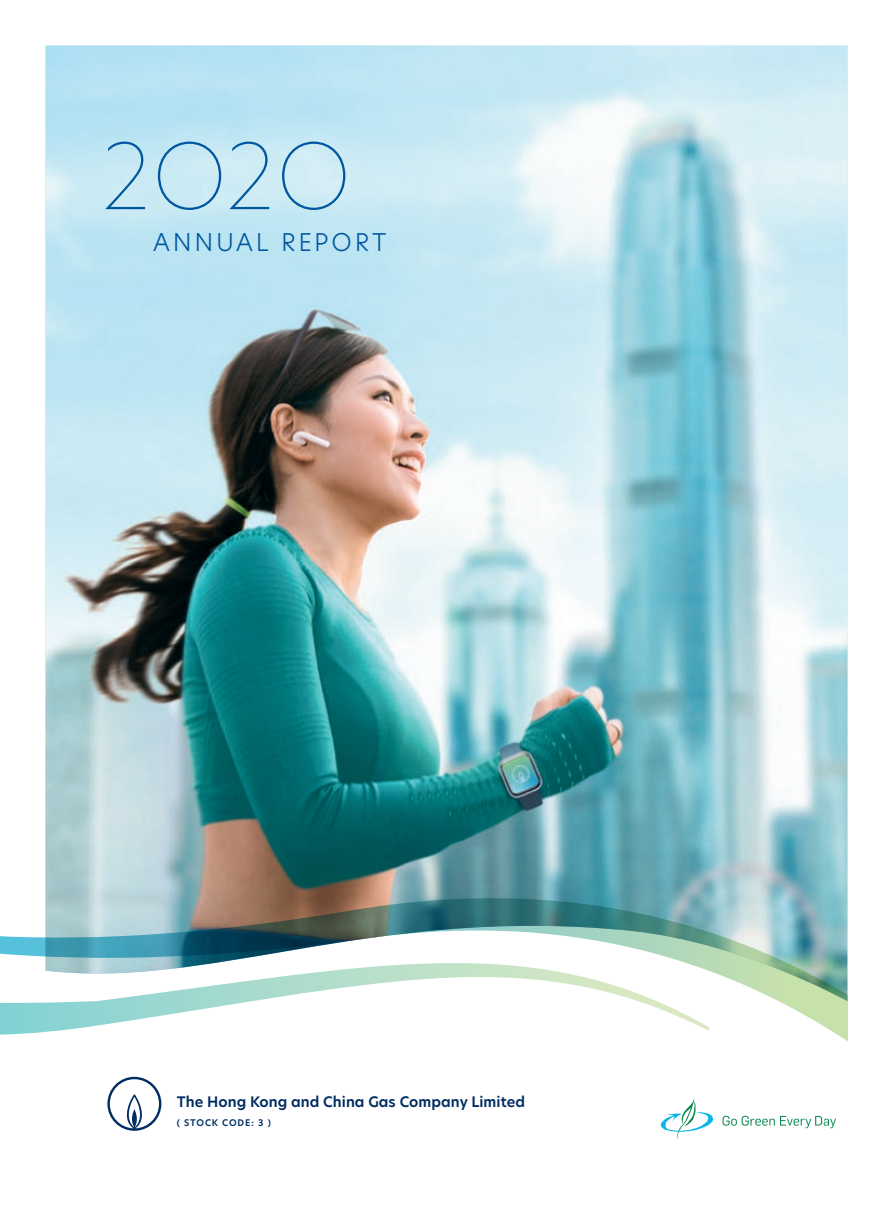
<style>
.page{position:relative;width:893px;height:1212px;background:#fff}
.page>*{position:absolute;margin:0;border:0;box-sizing:border-box;transform-origin:0 0}
.t1{font:100 90px "Hero New";color:#01579f}
.t2{font:300 24.15px "Hero New";letter-spacing:.11em;color:#01579f}
.t3{font:600 14.25px "Hero New";letter-spacing:.005em;color:#002d62}
.t4{font:600 9px "Hero New";letter-spacing:.1em;color:#002d62}
</style>
<div class="page">
<img style="left:46px;top:46px;width:801px;height:791px">
<img style="left:0;top:837px;width:847px;height:204px">
<svg style="left:661px;top:1099px;width:52px;height:40px"></svg>
<svg style="left:722px;top:1116px;width:114px;height:12px"></svg>
<svg style="left:107px;top:1077px;width:54px;height:54px"></svg>
<h1 class="t1" style="left:101px;top:115px;width:252px">2O2O</h1>
<h2 class="t2" style="left:153px;top:226px;width:235px">ANNUAL REPORT</h2>
<p class="t3" style="left:177px;top:1092px;width:350px">The Hong Kong and China Gas Company Limited</p>
<p class="t4" style="left:177px;top:1117px;width:96px">( STOCK CODE: 3 )</p>
</div>
